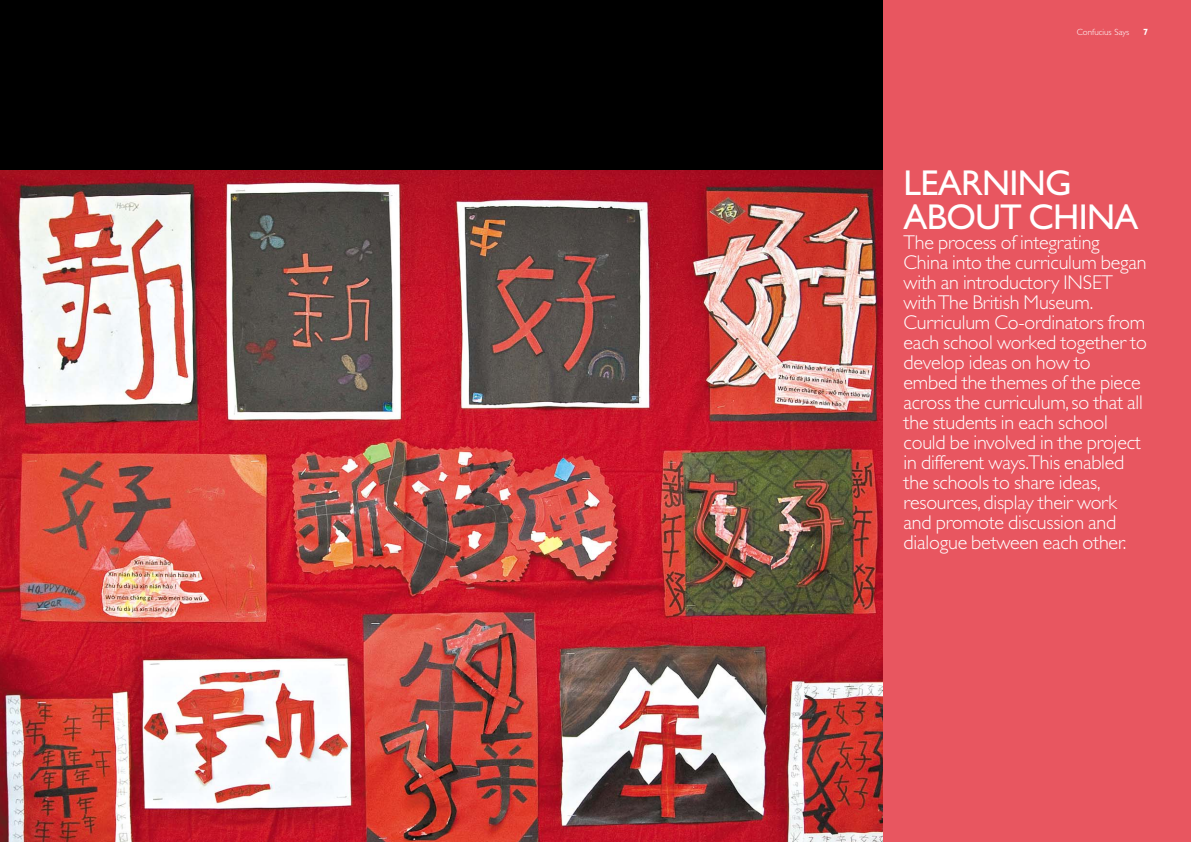
<style>
.page{position:relative;width:1191px;height:842px;background:#fff}
.page>*{position:absolute;margin:0;border:0;box-sizing:border-box;transform-origin:0 0}
.t1{font:36px/34px "Gill Sans CE";letter-spacing:-.02em;color:#fff}
.t2{font:300 20px/20px "Gill Sans CE";letter-spacing:-.01em;color:#fff}
.t3{font:300 9px "Gill Sans CE";color:#fff}
.t4{font:700 9px "Gill Sans CE";color:#fff}
</style>
<div class="page">
<div style="left:882px;top:0;width:308px;height:842px;background:#e85660"></div>
<div style="left:0;top:0;width:882px;height:842px;background:#000"></div>
<img style="left:0;top:171px;width:882px;height:671px">
<p class="t3" style="left:1076px;top:29px;width:54px">Confucius Says</p>
<p class="t4" style="left:1143px;top:28px;width:6px">7</p>
<h1 class="t1" style="left:903px;top:169px;width:236px">LEARNING<br>ABOUT CHINA</h1>
<p class="t2" style="left:903px;top:234px;width:245px">The process of integrating<br>China into the curriculum began with an introductory INSET with The British Museum.<br>Curriculum Co-ordinators from each school worked together to develop ideas on how to embed the themes of the piece across the curriculum,so that all the students in each school could be involved in the project in different ways.This enabled the schools to share ideas, resources,display their work and promote discussion and dialogue between each other.</p>
</div>
